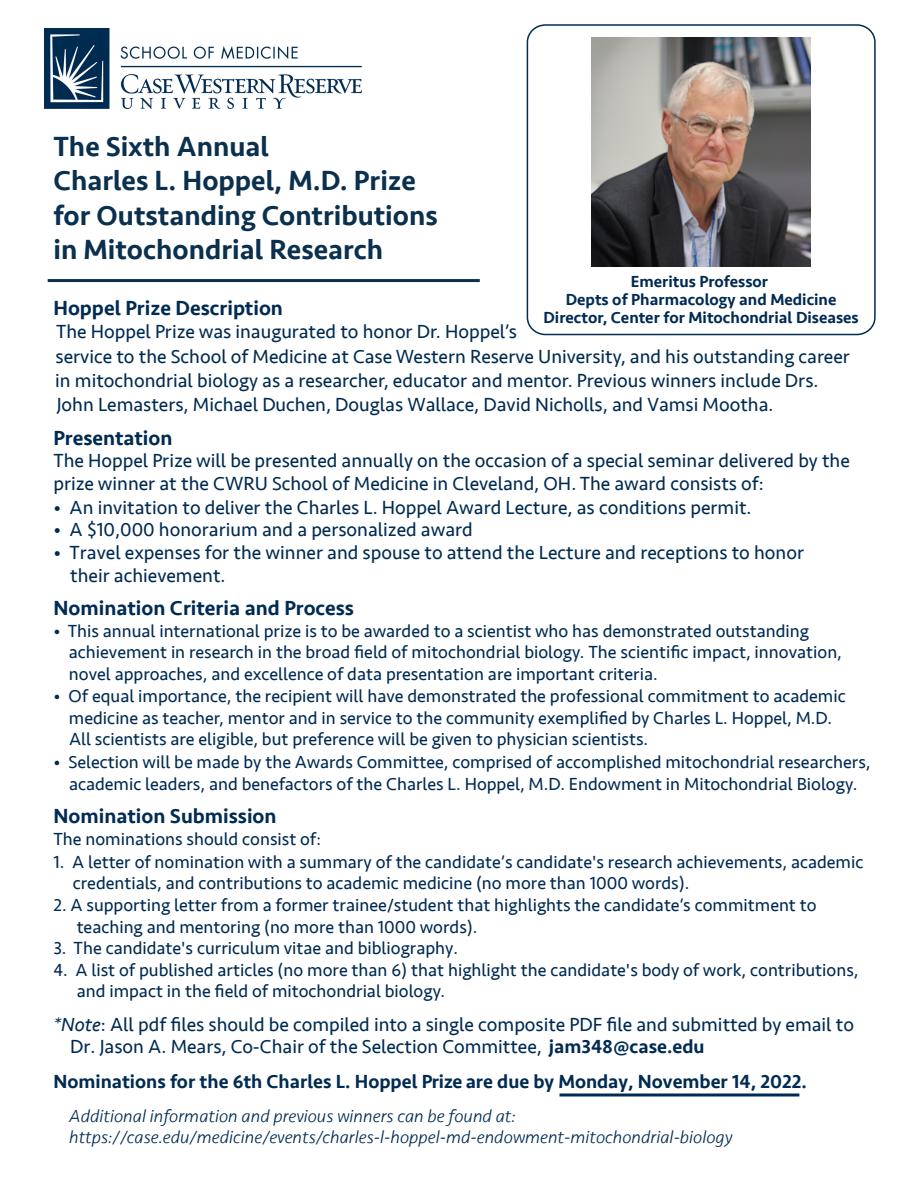
<style>
.page{position:relative;width:918px;height:1188px;background:#fff}
.page>*{position:absolute;margin:0;border:0;box-sizing:border-box;transform-origin:0 0}
.t1{font:500 28.5px/34.2px "Seravek";color:#0a304e}
.t2{font:500 21px "Seravek";color:#002b52}
.t3{font:500 21px "Seravek";color:#002b51}
.t4{font:19.5px/24.3px "Seravek";color:#002b51}
.t5{font:19.5px/22.5px "Seravek";color:#002b52}
.t6{font:500 19.5px "Seravek";color:#002b52}
.t7{font:18px/21.6px "Seravek";color:#002b52}
.t8{font:italic 300 18px/21.6px "Seravek";color:#002b52}
.t9{font:500 16.5px/18px "Seravek";color:#002b52;text-align:center}
.s1{font-style:italic}
.s2{font-weight:500}
</style>
<div class="page">
<hr style="left:48px;top:279px;width:432px;height:3px;background:#0a304e">
<img style="left:44px;top:29px;width:317px;height:79px">
<img style="left:592px;top:38px;width:219px;height:229px">
<div style="left:527px;top:24px;width:349px;height:311px;border:2px solid #002b52;border-radius:18px"></div>
<hr style="left:560px;top:1094px;width:239px;height:2px;background:#002b52">
<h1 class="t1" style="left:53px;top:130px;width:386px">The Sixth Annual<br>Charles L. Hoppel, M.D. Prize for Outstanding Contributions in Mitochondrial Research</h1>
<p class="t9" style="left:544px;top:272px;width:317px">Emeritus Professor<br>Depts of Pharmacology and Medicine<br>Director, Center for Mitochondrial Diseases</p>
<p class="t3" style="left:53px;top:295px;width:231px">Hoppel Prize Description</p>
<p class="t4" style="left:55px;top:320px;width:796px">The Hoppel Prize was inaugurated to honor Dr. Hoppel’s<br>service to the School of Medicine at Case Western Reserve University, and his outstanding career in mitochondrial biology as a researcher, educator and mentor. Previous winners include Drs.</p>
<p class="t3" style="left:53px;top:425px;width:121px">Presentation</p>
<p class="t4" style="left:53px;top:449px;width:798px;line-height:22.5px">The Hoppel Prize will be presented annually on the occasion of a special seminar delivered by the prize winner at the CWRU School of Medicine in Cleveland, OH. The award consists of:</p>
<p class="t4" style="left:53px;top:495px;width:700px">• An invitation to deliver the Charles L. Hoppel Award Lecture, as conditions permit.</p>
<p class="t4" style="left:53px;top:518px;width:421px">• A $10,000 honorarium and a personalized award</p>
<p class="t4" style="left:70px;top:541px;width:735px;line-height:23.4px;text-indent:-17px">• Travel expenses for the winner and spouse to attend the Lecture and receptions to honor their achievement.</p>
<p class="t2" style="left:53px;top:595px;width:302px">Nomination Criteria and Process</p>
<p class="t7" style="left:69px;top:620px;width:775px;text-indent:-15px">• This annual international prize is to be awarded to a scientist who has demonstrated outstanding achievement in research in the broad field of mitochondrial biology. The scientific impact, innovation, novel approaches, and excellence of data presentation are important criteria.</p>
<p class="t7" style="left:69px;top:685px;width:778px;text-indent:-15px">• Of equal importance, the recipient will have demonstrated the professional commitment to academic medicine as teacher, mentor and in service to the community exemplified by Charles L. Hoppel, M.D.<br>All scientists are eligible, but preference will be given to physician scientists.</p>
<p class="t7" style="left:54px;top:751px;width:819px;text-align:center">• Selection will be made by the Awards Committee, comprised of accomplished mitochondrial researchers, academic leaders, and benefactors of the Charles L. Hoppel, M.D. Endowment in Mitochondrial Biology.</p>
<p class="t2" style="left:53px;top:803px;width:225px">Nomination Submission</p>
<p class="t7" style="left:53px;top:828px;width:269px">The nominations should consist of:</p>
<p class="t7" style="left:73px;top:851px;width:792px;text-indent:-19px">1. A letter of nomination with a summary of the candidate’s candidate's research achievements, academic credentials, and contributions to academic medicine (no more than 1000 words).</p>
<p class="t7" style="left:77px;top:894px;width:741px;text-indent:-23px">2. A supporting letter from a former trainee/student that highlights the candidate’s commitment to teaching and mentoring (no more than 1000 words).</p>
<p class="t7" style="left:53px;top:937px;width:406px">3. The candidate's curriculum vitae and bibliography.</p>
<p class="t7" style="left:77px;top:959px;width:783px;text-indent:-23px">4. A list of published articles (no more than 6) that highlight the candidate's body of work, contributions, and impact in the field of mitochondrial biology.</p>
<p class="t5" style="left:70px;top:1013px;width:785px;text-indent:-17px"><span class="s1">*Note</span>: All pdf files should be compiled into a single composite PDF file and submitted by email to<br>Dr. Jason A. Mears, Co-Chair of the Selection Committee, <span class="s2">jam348@case.edu</span></p>
<p class="t4" style="left:57px;top:393px;width:718px">John Lemasters, Michael Duchen, Douglas Wallace, David Nicholls, and Vamsi Mootha.</p>
<p class="t6" style="left:53px;top:1070px;width:755px">Nominations for the 6th Charles L. Hoppel Prize are due by Monday, November 14, 2022.</p>
<p class="t8" style="left:69px;top:1105px;width:665px">Additional information and previous winners can be found at: https://case.edu/medicine/events/charles-l-hoppel-md-endowment-mitochondrial-biology</p>
</div>
